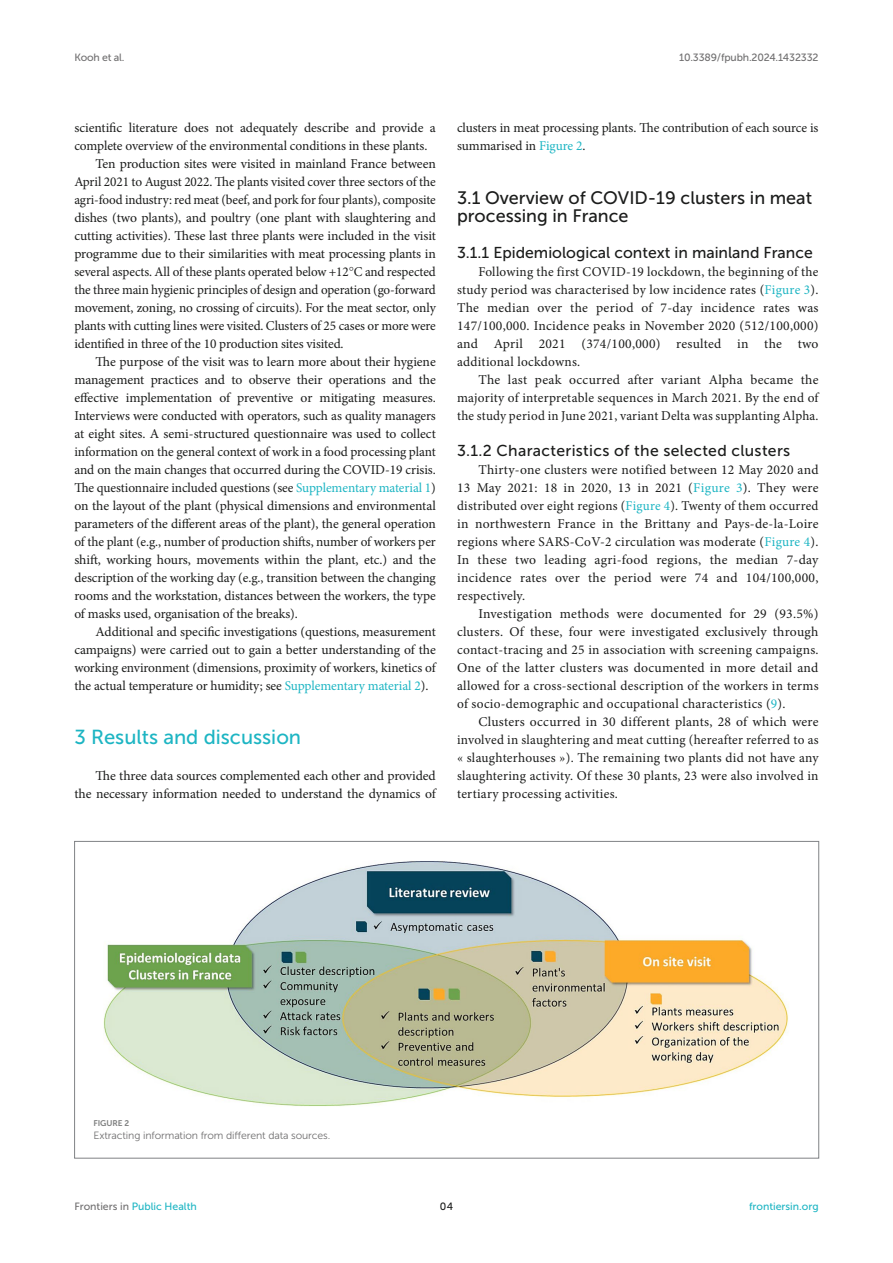
<style>
.page{position:relative;width:893px;height:1263px;background:#fff}
.page>*{position:absolute;margin:0;border:0;box-sizing:border-box;transform-origin:0 0}
.HEAD_1{font:20.25px "Museo Sans 500";color:#1db5c3}
.HEAD_2{font:18px/18px "Museo Sans 500";color:#1b1c1b}
.HEAD_3_after_HEAD_2{font:15.75px "Museo Sans 500";color:#1b1c1b}
.HEAD_3{font:15.75px "Museo Sans 500";letter-spacing:.02em;color:#1b1c1b}
.TEXT{font:13.5px/18px "Minion Pro";color:#1b1c1b;text-align:justify}
.TEXT_FLUSH{font:13.5px/18px "Minion Pro";letter-spacing:-.005em;color:#1b1c1b}
.FIG_LEG{font:10.5px "Museo Sans 300";letter-spacing:-.01em;color:#706f70}
.t1{font:10.5px "Museo Sans 500";color:#1db5c3}
.t2{font:10.5px "Museo Sans 500";letter-spacing:-.015em;color:#706f70}
.t3{font:10.5px "Museo Sans 500";color:#1b1c1b}
.FIG_HD{font:8.25px "Museo Sans 700";letter-spacing:-.01em;color:#7e7f7f}
.s1{font-family:"STIX"}
.s2{color:#1db5c3}
.s3{color:#706f70}
</style>
<div class="page">
<img style="left:104px;top:861px;width:684px;height:245px">
<p class="t2" style="left:74px;top:51px;width:51px">Kooh et al.</p>
<p class="t2" style="left:679px;top:51px;width:141px">10.3389/fpubh.2024.1432332</p>
<p class="TEXT_FLUSH" style="left:74px;top:119px;width:363px">scientific literature does not adequately describe and provide a complete overview of the environmental conditions in these plants.</p>
<p class="TEXT" style="left:74px;top:155px;width:363px;text-indent:21px">Ten production sites were visited in mainland France between April 2021 to August 2022. The plants visited cover three sectors of the agri-food industry: red meat (beef, and pork for four plants), composite dishes (two plants), and poultry (one plant with slaughtering and cutting activities). These last three plants were included in the visit programme due to their similarities with meat processing plants in several aspects. All of these plants operated below +12<span class="s1">°</span>C and respected the three main hygienic principles of design and operation (go-forward movement, zoning, no crossing of circuits). For the meat sector, only plants with cutting lines were visited. Clusters of 25 cases or more were identified in three of the 10 production sites visited.</p>
<p class="TEXT" style="left:74px;top:353px;width:363px;text-indent:21px">The purpose of the visit was to learn more about their hygiene management practices and to observe their operations and the effective implementation of preventive or mitigating measures.<br>Interviews were conducted with operators, such as quality managers at eight sites. A semi-structured questionnaire was used to collect information on the general context of work in a food processing plant and on the main changes that occurred during the COVID-19 crisis.<br>The questionnaire included questions (see <span class="s2">Supplementary material 1</span>) on the layout of the plant (physical dimensions and environmental parameters of the different areas of the plant), the general operation of the plant (e.g., number of production shifts, number of workers per shift, working hours, movements within the plant, etc.) and the description of the working day (e.g., transition between the changing rooms and the workstation, distances between the workers, the type of masks used, organisation of the breaks).</p>
<p class="TEXT" style="left:74px;top:623px;width:363px;text-indent:21px">Additional and specific investigations (questions, measurement campaigns) were carried out to gain a better understanding of the working environment (dimensions, proximity of workers, kinetics of the actual temperature or humidity; see <span class="s2">Supplementary material 2</span>).</p>
<p class="HEAD_1" style="left:74px;top:726px;width:228px">3 Results and discussion</p>
<p class="TEXT_FLUSH" style="left:74px;top:767px;width:363px;text-align:right">The three data sources complemented each other and provided<br>the necessary information needed to understand the dynamics of</p>
<p class="TEXT_FLUSH" style="left:457px;top:119px;width:363px">clusters in meat processing plants. The contribution of each source is summarised in <span class="s2">Figure 2</span>.</p>
<p class="HEAD_2" style="left:457px;top:189px;width:357px">3.1 Overview of COVID-19 clusters in meat processing in France</p>
<p class="HEAD_3_after_HEAD_2" style="left:457px;top:244px;width:357px">3.1.1 Epidemiological context in mainland France</p>
<p class="TEXT_FLUSH" style="left:457px;top:263px;width:363px;text-align:justify;text-indent:21px">Following the first COVID-19 lockdown, the beginning of the study period was characterised by low incidence rates (<span class="s2">Figure 3</span>).<br>The median over the period of 7-day incidence rates was 147/100,000. Incidence peaks in November 2020 (512/100,000) and April 2021 (374/100,000) resulted in the two additional lockdowns.</p>
<p class="TEXT" style="left:457px;top:371px;width:363px;text-indent:21px">The last peak occurred after variant Alpha became the majority of interpretable sequences in March 2021. By the end of the study period in June 2021, variant Delta was supplanting Alpha.</p>
<p class="HEAD_3" style="left:457px;top:442px;width:335px">3.1.2 Characteristics of the selected clusters</p>
<p class="TEXT_FLUSH" style="left:457px;top:461px;width:363px;text-align:justify;text-indent:21px">Thirty-one clusters were notified between 12 May 2020 and 13 May 2021: 18 in 2020, 13 in 2021 (<span class="s2">Figure 3</span>). They were distributed over eight regions (<span class="s2">Figure 4</span>). Twenty of them occurred in northwestern France in the Brittany and Pays-de-la-Loire regions where SARS-CoV-2 circulation was moderate (<span class="s2">Figure 4</span>).<br>In these two leading agri-food regions, the median 7-day incidence rates over the period were 74 and 104/100,000, respectively.</p>
<p class="TEXT" style="left:457px;top:605px;width:363px;text-indent:21px">Investigation methods were documented for 29 (93.5%) clusters. Of these, four were investigated exclusively through contact-tracing and 25 in association with screening campaigns.<br>One of the latter clusters was documented in more detail and allowed for a cross-sectional description of the workers in terms of socio-demographic and occupational characteristics (<span class="s2">9</span>).</p>
<p class="TEXT" style="left:457px;top:713px;width:363px;text-indent:21px">Clusters occurred in 30 different plants, 28 of which were involved in slaughtering and meat cutting (hereafter referred to as « slaughterhouses »). The remaining two plants did not have any slaughtering activity. Of these 30 plants, 23 were also involved in tertiary processing activities.</p>
<p class="FIG_HD" style="left:94px;top:1118px;width:37px">FIGURE 2</p>
<p class="FIG_LEG" style="left:94px;top:1130px;width:238px">Extracting information from different data sources.</p>
<p class="t1" style="left:74px;top:1200px;width:124px"><span class="s3">Frontiers in</span> Public Health</p>
<p class="t3" style="left:440px;top:1200px;width:15px">04</p>
<p class="t1" style="left:749px;top:1200px;width:71px">frontiersin.org</p>
</div>
